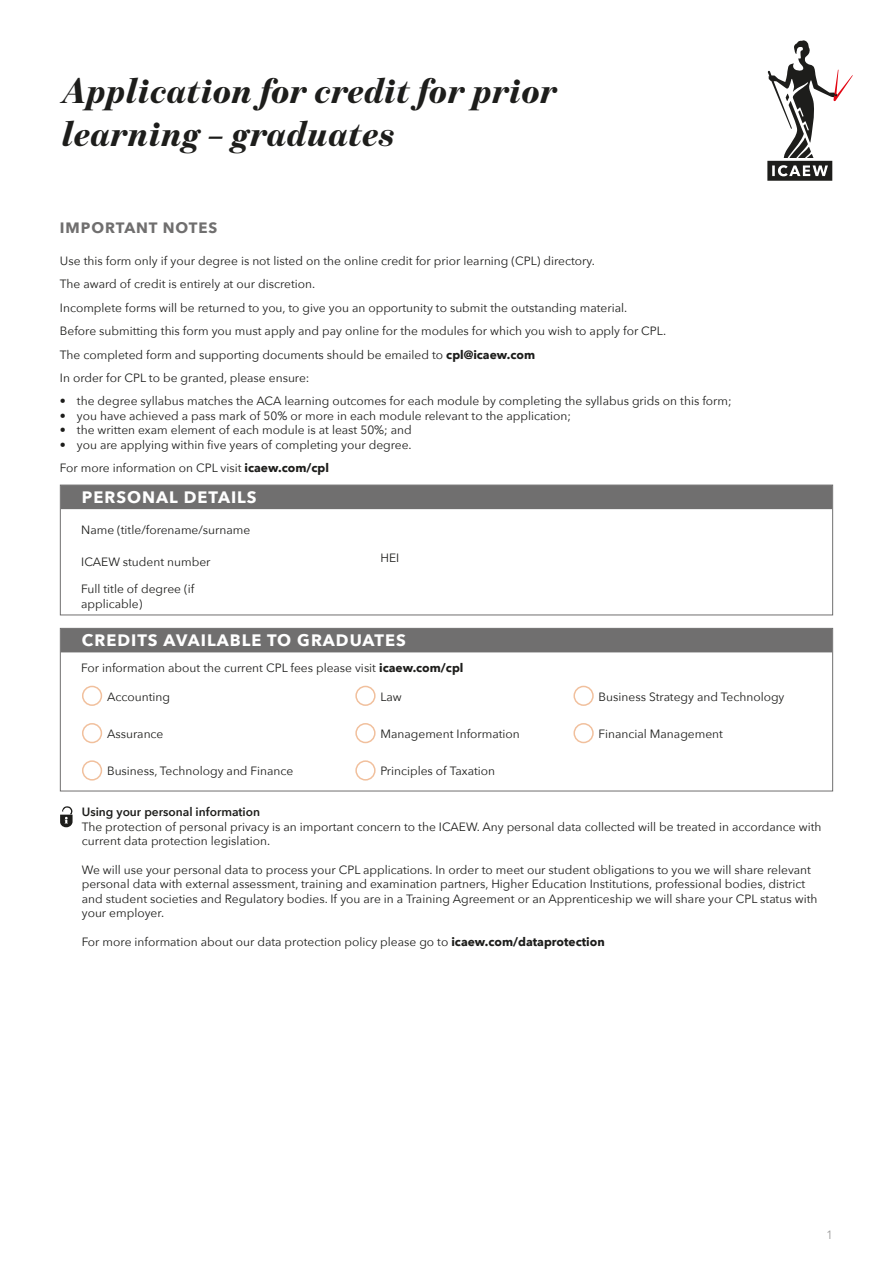
<style>
.page{position:relative;width:893px;height:1263px;background:#fff}
.page>*{position:absolute;margin:0;border:0;box-sizing:border-box;transform-origin:0 0}
.t1{font:italic 900 36px/43.2px "Benton Mod Disp";letter-spacing:.02em;color:#1d1d1b}
.t2{font:700 16.5px "Avenir Next";letter-spacing:.06em;color:#fff}
.t3{font:700 15px "Avenir Next";letter-spacing:.06em;color:#706f6f}
.t4{font:12px/23.4px "Avenir Next";color:#1d1d1b}
.t5{font:600 12px "Avenir Next";color:#1d1d1b}
.t6{font:12px "Avenir Next";color:#9d9d9c}
.s1{font-weight:700}
</style>
<div class="page">
<svg style="left:767px;top:40px;width:86px;height:141px"></svg>
<div style="left:61px;top:628px;width:771px;height:24px;background:#706f6f"></div>
<div style="left:60px;top:628px;width:773px;height:163px;border:1px solid #706f6f"></div>
<div style="left:61px;top:485px;width:771px;height:24px;background:#706f6f"></div>
<div style="left:60px;top:485px;width:773px;height:130px;border:1px solid #706f6f"></div>
<svg style="left:60px;top:806px;width:13px;height:21px"></svg>
<div style="left:82px;top:686px;width:20px;height:20px;border:2px solid #f1c09d;border-radius:50%"></div>
<div style="left:82px;top:723px;width:20px;height:20px;border:2px solid #f1c09d;border-radius:50%"></div>
<div style="left:82px;top:760px;width:20px;height:20px;border:2px solid #f1c09d;border-radius:50%"></div>
<div style="left:573px;top:686px;width:21px;height:20px;border:2px solid #f1c09d;border-radius:50%"></div>
<div style="left:573px;top:723px;width:21px;height:20px;border:2px solid #f1c09d;border-radius:50%"></div>
<div style="left:355px;top:686px;width:21px;height:20px;border:2px solid #f1c09d;border-radius:50%"></div>
<div style="left:355px;top:723px;width:21px;height:20px;border:2px solid #f1c09d;border-radius:50%"></div>
<div style="left:355px;top:760px;width:21px;height:20px;border:2px solid #f1c09d;border-radius:50%"></div>
<h1 class="t1" style="left:63px;top:69px;width:496px">Application for credit for prior learning – graduates</h1>
<p class="t3" style="left:60px;top:214px;width:159px">IMPORTANT NOTES</p>
<p class="t4" style="left:60px;top:249px;width:608px">Use this form only if your degree is not listed on the online credit for prior learning (CPL) directory.<br>The award of credit is entirely at our discretion.<br>Incomplete forms will be returned to you, to give you an opportunity to submit the outstanding material.<br>Before submitting this form you must apply and pay online for the modules for which you wish to apply for CPL.<br>The completed form and supporting documents should be emailed to <span class="s1">cpl@icaew.com<br></span>In order for CPL to be granted, please ensure:</p>
<p class="t4" style="left:60px;top:389px;width:673px">• the degree syllabus matches the ACA learning outcomes for each module by completing the syllabus grids on this form;</p>
<p class="t4" style="left:60px;top:403px;width:513px">• you have achieved a pass mark of 50% or more in each module relevant to the application;</p>
<p class="t4" style="left:60px;top:418px;width:353px">• the written exam element of each module is at least 50%; and</p>
<p class="t4" style="left:60px;top:432px;width:353px">• you are applying within five years of completing your degree.<br>For more information on CPL visit <span class="s1">icaew.com/cpl</span></p>
<h2 class="t2" style="left:82px;top:483px;width:176px">PERSONAL DETAILS</h2>
<p class="t4" style="left:81px;top:517px;width:171px">Name (title/forename/surname</p>
<p class="t4" style="left:81px;top:549px;width:131px">ICAEW student number</p>
<p class="t4" style="left:81px;top:581px;width:114px;line-height:14.4px">Full title of degree (if applicable)</p>
<p class="t4" style="left:381px;top:545px;width:20px">HEI</p>
<h2 class="t2" style="left:82px;top:626px;width:325px">CREDITS AVAILABLE TO GRADUATES</h2>
<p class="t4" style="left:81px;top:656px;width:384px">For information about the current CPL fees please visit <span class="s1">icaew.com/cpl</span></p>
<p class="t4" style="left:107px;top:684px;width:65px">Accounting</p>
<p class="t4" style="left:107px;top:722px;width:58px">Assurance</p>
<p class="t4" style="left:107px;top:759px;width:188px">Business, Technology and Finance</p>
<p class="t4" style="left:380px;top:684px;width:23px">Law</p>
<p class="t4" style="left:380px;top:722px;width:141px">Management Information</p>
<p class="t4" style="left:380px;top:759px;width:116px">Principles of Taxation</p>
<p class="t4" style="left:599px;top:684px;width:187px">Business Strategy and Technology</p>
<p class="t4" style="left:599px;top:722px;width:126px">Financial Management</p>
<p class="t5" style="left:82px;top:805px;width:180px">Using your personal information</p>
<p class="t4" style="left:82px;top:819px;width:741px;line-height:14.4px">The protection of personal privacy is an important concern to the ICAEW. Any personal data collected will be treated in accordance with current data protection legislation.</p>
<p class="t4" style="left:82px;top:862px;width:737px;line-height:14.4px">We will use your personal data to process your CPL applications. In order to meet our student obligations to you we will share relevant personal data with external assessment, training and examination partners, Higher Education Institutions, professional bodies, district and student societies and Regulatory bodies. If you are in a Training Agreement or an Apprenticeship we will share your CPL status with your employer.</p>
<p class="t4" style="left:82px;top:929px;width:524px">For more information about our data protection policy please go to <span class="s1">icaew.com/dataprotection</span></p>
<p class="t6" style="left:826px;top:1225px;width:8px">1</p>
</div>
